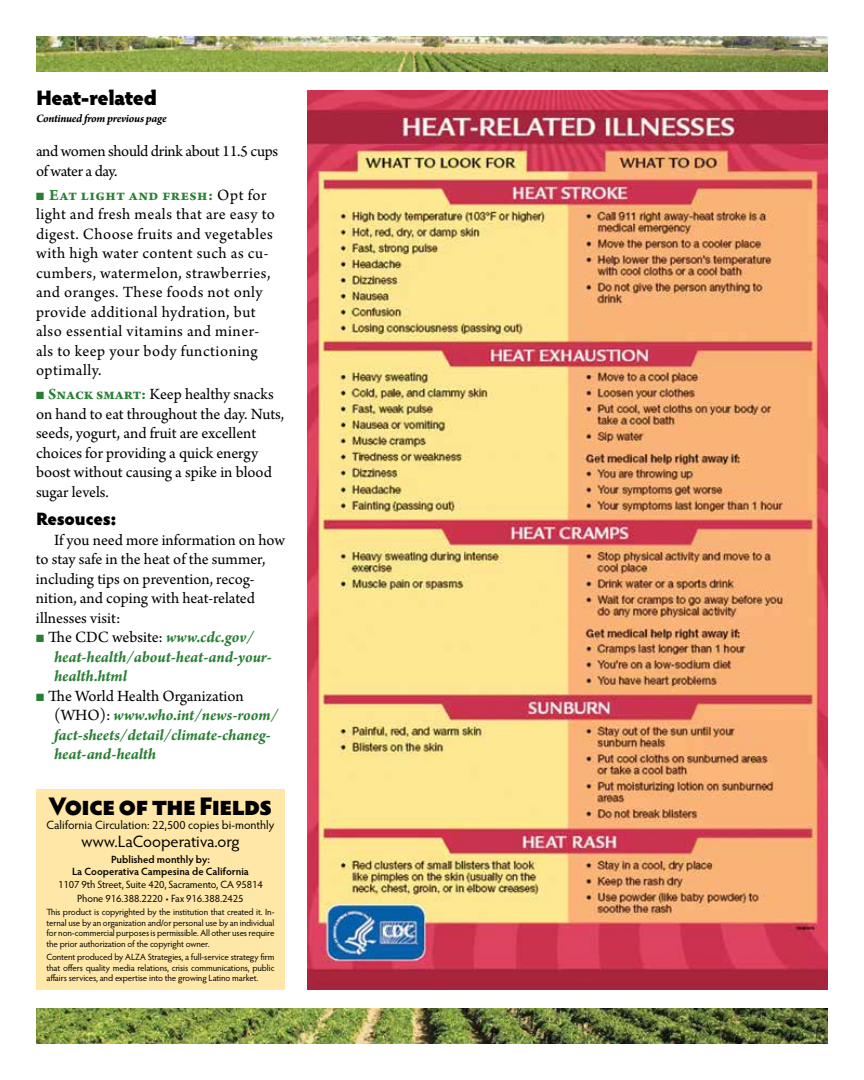
<style>
.page{position:relative;width:864px;height:1080px;background:#fff}
.page>*{position:absolute;margin:0;border:0;box-sizing:border-box;transform-origin:0 0}
.t1{font:900 25.5px "Hypatia Sans Pro";letter-spacing:-.04em;color:#000}
.t2{font:900 21px "Hypatia Sans Pro";letter-spacing:-.02em;color:#000}
.t3{font:900 18px "Hypatia Sans Pro";letter-spacing:-.025em;color:#000}
.t4{font:16.5px/19.5px "Arno Pro";color:#000}
.t5{font:16.5px/19.5px "Arno Pro";letter-spacing:.03em;color:#000}
.t6{font:italic 700 16.5px/19.5px "Arno Pro";letter-spacing:-.005em;color:#287f34}
.t7{font:16.5px/19.5px "Arno Pro";letter-spacing:-.02em;color:#000}
.t8{font:16.5px "Hypatia Sans Pro";color:#000}
.t9{font:12px "Hypatia Sans Pro";color:#000}
.t10{font:italic 700 12px "Arno Pro";letter-spacing:-.025em;color:#000}
.t11{font:10.5px/13.5px "Hypatia Sans Pro";letter-spacing:-.01em;color:#000;text-align:center}
.t12{font:600 10.5px/12px "Hypatia Sans Pro";color:#000;text-align:center}
.t13{font:9px/10.5px "Hypatia Sans Pro";letter-spacing:-.01em;color:#000;text-align:justify}
.s1{color:#287f34}
.s2{font-weight:700;color:#287f34}
.s3{font-weight:400;font-style:normal;color:#000}
</style>
<div class="page">
<img style="left:36px;top:1008px;width:792px;height:36px">
<img style="left:36px;top:36px;width:792px;height:36px">
<div style="left:36px;top:789px;width:249px;height:201px;background:#ffe7a7"></div>
<img style="left:308px;top:90px;width:520px;height:894px">
<h2 class="t2" style="left:36px;top:83px;width:123px">Heat-related</h2>
<h3 class="t10" style="left:36px;top:111px;width:132px">Continued from previous page</h3>
<h3 class="t7" style="left:36px;top:142px;width:244px">and women should drink about 11.5 cups of water a day.</h3>
<p class="t5" style="left:36px;top:186px;width:241px"><span class="s1">■</span> <span class="s2">Eat light and fresh:</span> Opt for light and fresh meals that are easy to digest. Choose fruits and vegetables with high water content such as cu&shy;cumbers, watermelon, strawberries, and oranges. These foods not only provide additional hydration, but also essential vitamins and miner&shy;als to keep your body functioning optimally.</p>
<h3 class="t4" style="left:36px;top:385px;width:250px"><span class="s1">■</span> <span class="s2">Snack smart:</span> Keep healthy snacks on hand to eat throughout the day. Nuts, seeds, yogurt, and fruit are excellent choices for providing a quick energy boost without causing a spike in blood sugar levels.</h3>
<h3 class="t3" style="left:36px;top:506px;width:82px">Resouces:</h3>
<h3 class="t4" style="left:36px;top:531px;width:251px;text-indent:18px">If you need more information on how to stay safe in the heat of the summer, including tips on prevention, recog&shy;nition, and coping with heat-related illnesses visit:</h3>
<h3 class="t6" style="left:54px;top:628px;width:219px;text-indent:-18px">■ <span class="s3">The CDC website:</span> www.cdc.gov/ heat-health/about-heat-and-your&shy;health.html</h3>
<h3 class="t6" style="left:54px;top:687px;width:226px;text-indent:-18px">■ <span class="s3">The World Health Organization (WHO):</span> www.who.int/news-room/ fact-sheets/detail/climate-chaneg&shy;heat-and-health</h3>
<h1 class="t1" style="left:49px;top:788px;width:225px">Voice of the Fields</h1>
<h3 class="t9" style="left:47px;top:817px;width:229px">California Circulation: 22,500 copies bi-monthly</h3>
<h3 class="t8" style="left:81px;top:831px;width:160px">www.LaCooperativa.org</h3>
<p class="t12" style="left:72px;top:853px;width:178px">Published monthly by:<br>La Cooperativa Campesina de California</p>
<p class="t11" style="left:58px;top:878px;width:206px">1107 9th Street, Suite 420, Sacramento, CA 95814<br>Phone 916.388.2220 • Fax 916.388.2425</p>
<p class="t13" style="left:46px;top:907px;width:230px">This product is copyrighted by the institution that created it. In&shy;ternal use by an organization and/or personal use by an individual for non-commercial purposes is permissible. All other uses require the prior authorization of the copyright owner.</p>
<p class="t13" style="left:46px;top:952px;width:230px">Content produced by ALZA Strategies, a full-service strategy firm that offers quality media relations, crisis communications, public affairs services, and expertise into the growing Latino market.</p>
</div>
